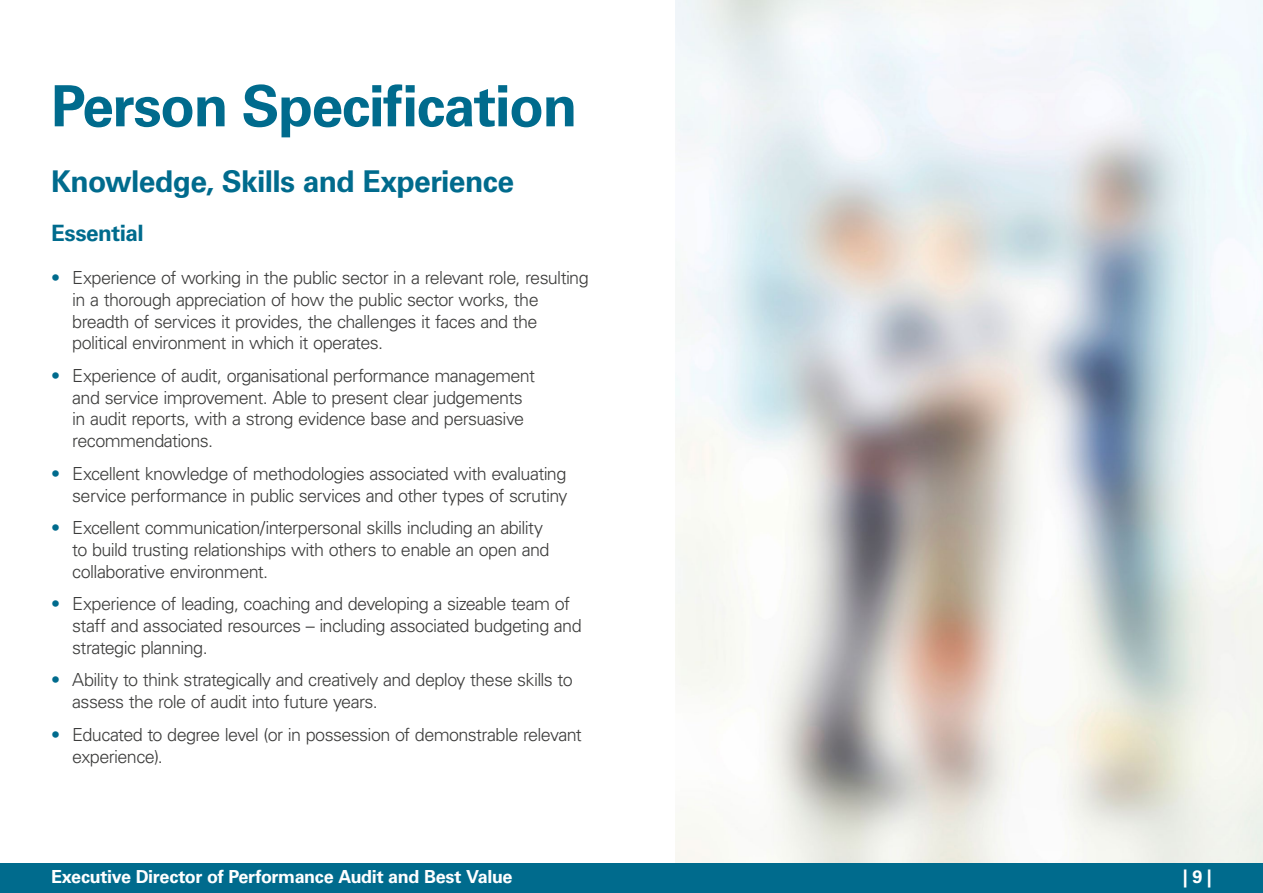
<style>
.page{position:relative;width:1263px;height:893px;background:#fff}
.page>*{position:absolute;margin:0;border:0;box-sizing:border-box;transform-origin:0 0}
.AS-P01-Chapter_head{font:700 57px "Univers LT Pro 65";letter-spacing:-.025em;color:#006b8d}
.AS-P03-Subhead_1{font:700 30px "Univers LT Pro 65";letter-spacing:-.02em;color:#006b8d}
.AS-P03-Subhead_1-2{font:700 22.5px "Univers LT Pro 65";letter-spacing:-.02em;color:#006b8d}
.AS-P08-Bullet_1{font:300 18px/21.8px "Univers LT Pro 45";letter-spacing:-.035em;color:#3c3c3b}
.t1{font:700 18px "Univers LT Pro 65";letter-spacing:-.02em;color:#fff}
.s1{color:#006b8d}
</style>
<div class="page">
<img style="left:675px;top:1px;width:588px;height:862px">
<div style="left:0;top:863px;width:1263px;height:30px;background:#006b8d"></div>
<h2 class="AS-P01-Chapter_head" style="left:51px;top:66px;width:528px">Person Specification</h2>
<h3 class="AS-P03-Subhead_1" style="left:51px;top:160px;width:464px">Knowledge, Skills and Experience</h3>
<h3 class="AS-P03-Subhead_1-2" style="left:51px;top:217px;width:94px">Essential</h3>
<p class="AS-P08-Bullet_1" style="left:72px;top:266px;width:518px;text-indent:-21px"><span class="s1">•</span> Experience of working in the public sector in a relevant role, resulting in a thorough appreciation of how the public sector works, the breadth of services it provides, the challenges it faces and the political environment in which it operates.</p>
<p class="AS-P08-Bullet_1" style="left:72px;top:364px;width:464px;text-indent:-21px"><span class="s1">•</span> Experience of audit, organisational performance management and service improvement. Able to present clear judgements in audit reports, with a strong evidence base and persuasive recommendations.</p>
<p class="AS-P08-Bullet_1" style="left:51px;top:462px;width:518px;text-align:right"><span class="s1">•</span> Excellent knowledge of methodologies associated with evaluating service performance in public services and other types of scrutiny</p>
<p class="AS-P08-Bullet_1" style="left:72px;top:516px;width:479px;text-indent:-21px"><span class="s1">•</span> Excellent communication/interpersonal skills including an ability to build trusting relationships with others to enable an open and collaborative environment.</p>
<p class="AS-P08-Bullet_1" style="left:72px;top:593px;width:511px;text-indent:-21px"><span class="s1">•</span> Experience of leading, coaching and developing a sizeable team of staff and associated resources – including associated budgeting and strategic planning.</p>
<p class="AS-P08-Bullet_1" style="left:72px;top:669px;width:502px;text-indent:-21px"><span class="s1">•</span> Ability to think strategically and creatively and deploy these skills to assess the role of audit into future years.</p>
<p class="AS-P08-Bullet_1" style="left:72px;top:723px;width:511px;text-indent:-21px"><span class="s1">•</span> Educated to degree level (or in possession of demonstrable relevant experience).</p>
<p class="t1" style="left:51px;top:863px;width:463px">Executive Director of Performance Audit and Best Value</p>
<p class="t1" style="left:1183px;top:863px;width:31px">| 9 |</p>
</div>
